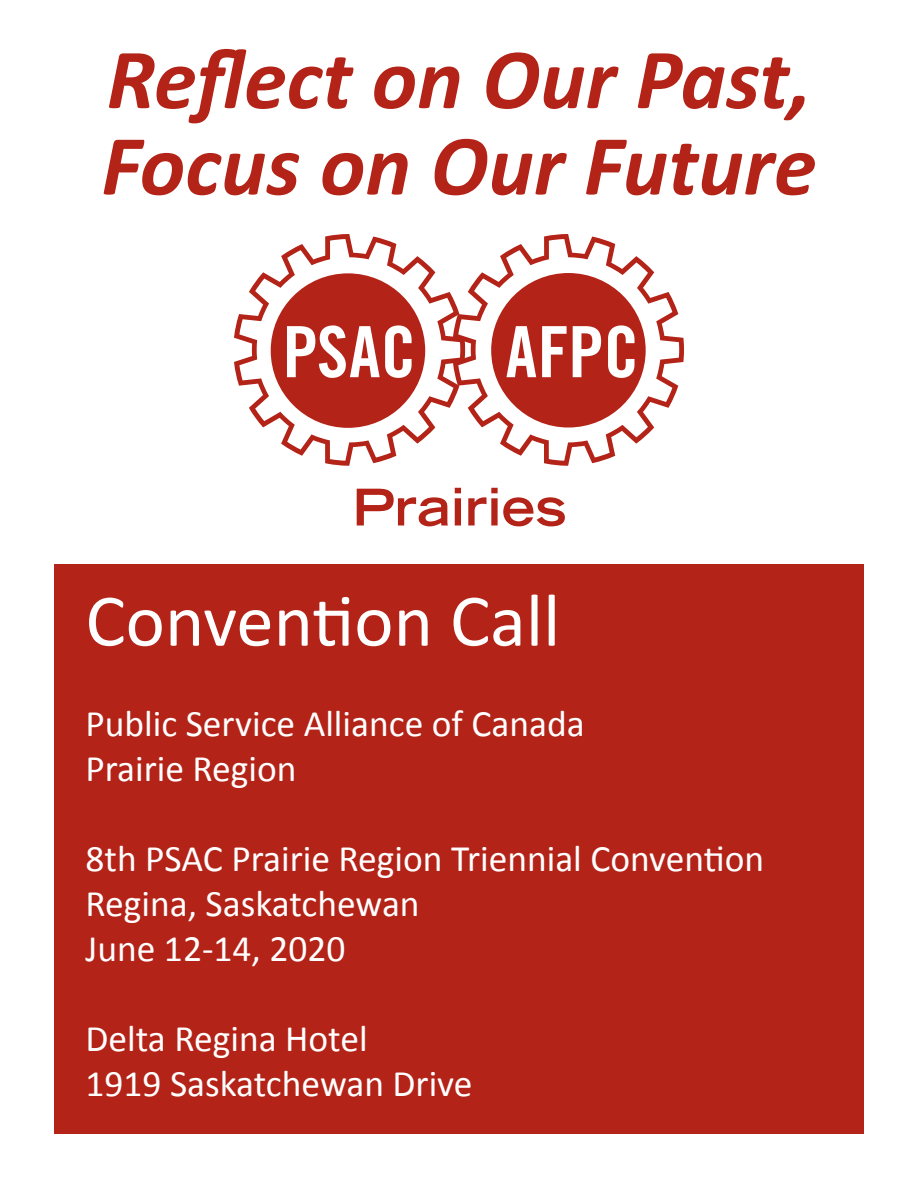
<style>
.page{position:relative;width:918px;height:1188px;background:#fff}
.page>*{position:absolute;margin:0;border:0;box-sizing:border-box;transform-origin:0 0}
.t1{font:italic 700 86.4px "Calibri";color:#b42317}
.t2{font:75px "Calibri";color:#fff}
.t3{font:37.5px "Calibri";color:#fff}
</style>
<div class="page">
<svg style="left:465px;top:234px;width:219px;height:232px"></svg>
<svg style="left:234px;top:234px;width:231px;height:232px"></svg>
<div style="left:491px;top:273px;width:155px;height:155px;background:#b42317;border-radius:50%"></div>
<div style="left:271px;top:273px;width:154px;height:155px;background:#b42317;border-radius:50%"></div>
<svg style="left:287px;top:325px;width:125px;height:53px"></svg>
<svg style="left:506px;top:326px;width:30px;height:51px"></svg>
<svg style="left:542px;top:326px;width:25px;height:51px"></svg>
<svg style="left:573px;top:326px;width:28px;height:51px"></svg>
<svg style="left:608px;top:325px;width:26px;height:53px"></svg>
<svg style="left:357px;top:489px;width:91px;height:37px"></svg>
<svg style="left:455px;top:488px;width:6px;height:37px"></svg>
<svg style="left:468px;top:488px;width:97px;height:38px"></svg>
<div style="left:54px;top:565px;width:810px;height:569px;background:#b42317"></div>
<p class="t1" style="left:107px;top:24px;width:706px">Reflect on Our Past,</p>
<p class="t1" style="left:101px;top:111px;width:717px">Focus on Our Future</p>
<p class="t2" style="left:86px;top:573px;width:476px">Convention Call</p>
<p class="t3" style="left:86px;top:699px;width:501px">Public Service Alliance of Canada</p>
<p class="t3" style="left:86px;top:744px;width:213px">Prairie Region</p>
<p class="t3" style="left:86px;top:834px;width:680px">8th PSAC Prairie Region Triennial Convention</p>
<p class="t3" style="left:86px;top:879px;width:336px">Regina, Saskatchewan</p>
<p class="t3" style="left:86px;top:924px;width:261px">June 12-14, 2020</p>
<p class="t3" style="left:86px;top:1014px;width:284px">Delta Regina Hotel</p>
<p class="t3" style="left:86px;top:1059px;width:389px">1919 Saskatchewan Drive</p>
</div>
